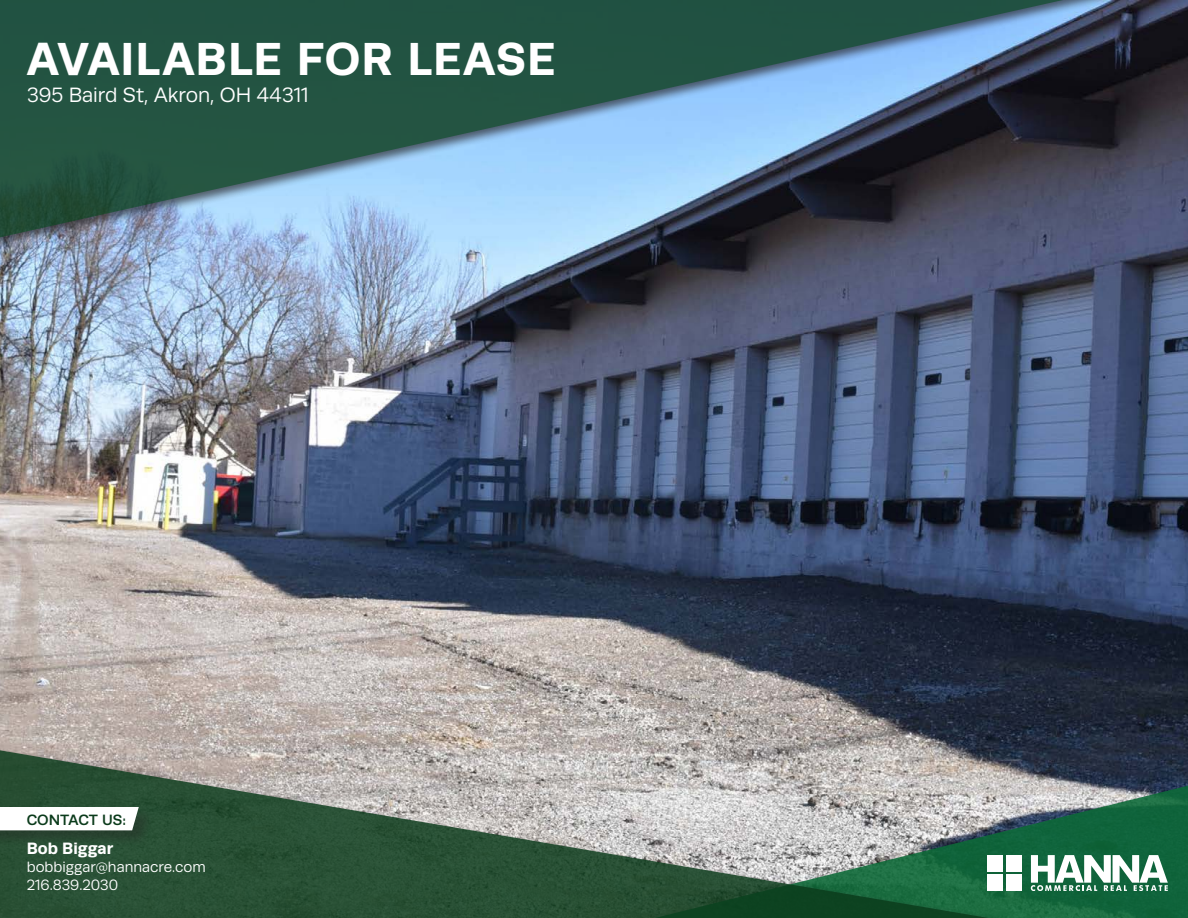
<style>
.page{position:relative;width:1188px;height:918px;background:#fff}
.page>*{position:absolute;margin:0;border:0;box-sizing:border-box;transform-origin:0 0}
.t1{font:700 46.5px "Runda";letter-spacing:.02em;color:#fff}
.t2{font:20.85px "Runda";color:#fff}
.t3{font:700 16.5px "Runda";color:#fff}
.t4{font:15px/18px "Runda";color:#fff}
.t5{font:500 15px "Runda";color:#0b3b1b}
</style>
<div class="page">
<img style="left:0;top:257px;width:1188px;height:523px">
<div style="left:0;top:0;width:1188px;height:257px;background:#231f20;opacity:.81"></div>
<svg style="left:0;top:0;width:1188px;height:245px;background:#486b72"></svg>
<svg style="left:1100px;top:783px;width:88px;height:135px;background:#1d6745"></svg>
<div style="left:0;top:726px;width:1100px;height:192px;background:#231f20;opacity:.81"></div>
<svg style="left:0;top:729px;width:1089px;height:189px;background:#728677"></svg>
<svg style="left:1031px;top:855px;width:137px;height:36px"></svg>
<div style="left:987px;top:855px;width:16px;height:16px;background:#fff"></div>
<div style="left:1006px;top:855px;width:16px;height:16px;background:#fff"></div>
<div style="left:987px;top:875px;width:16px;height:16px;background:#fff"></div>
<div style="left:1006px;top:875px;width:16px;height:16px;background:#fff"></div>
<div style="left:0;top:807px;width:154px;height:40px;background:#284932"></div>
<div style="left:0;top:807px;width:139px;height:23px;background:#fff"></div>
<p class="t1" style="left:27px;top:31px;width:530px">AVAILABLE FOR LEASE</p>
<p class="t2" style="left:27px;top:83px;width:283px">395 Baird St, Akron, OH 44311</p>
<p class="t5" style="left:27px;top:811px;width:101px">CONTACT US:</p>
<p class="t3" style="left:27px;top:838px;width:88px">Bob Biggar</p>
<p class="t4" style="left:27px;top:858px;width:181px">bobbiggar@hannacre.com<br>216.839.2030</p>
</div>
